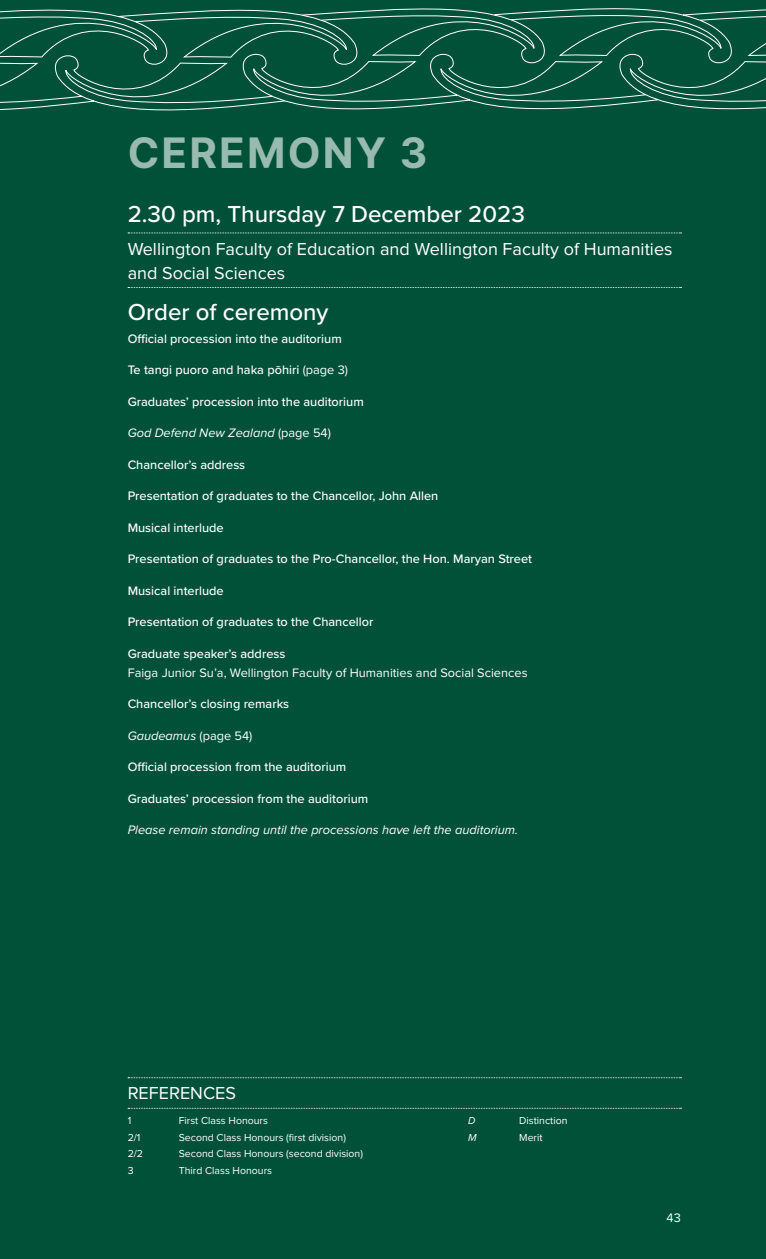
<style>
.page{position:relative;width:766px;height:1259px;background:#fff}
.page>*{position:absolute;margin:0;border:0;box-sizing:border-box;transform-origin:0 0}
.t1{font:700 42px "Inter";letter-spacing:.05em;color:#98baaf}
.t2{font:500 24px "Proxima Nova";color:#fff}
.t3{font:18px/24px "Proxima Nova";color:#fff}
.t4{font:500 12.75px "Proxima Nova";color:#fff}
.t5{font:italic 12.75px "Proxima Nova";color:#fff}
.t6{font:12.75px "Proxima Nova";color:#fff}
.t7{font:10.5px "Proxima Nova";color:#fff}
.t8{font:italic 10.5px "Proxima Nova";color:#fff}
.s1{font-weight:400}
.s2{font-style:normal}
</style>
<div class="page">
<div style="left:0;top:0;width:765px;height:1259px;background:#005138"></div>
<svg style="left:128px;top:1077px;width:553px;height:1px"></svg>
<svg style="left:128px;top:1108px;width:553px;height:1px"></svg>
<svg style="left:0;top:9px;width:237px;height:102px"></svg>
<svg style="left:237px;top:8px;width:528px;height:102px"></svg>
<svg style="left:128px;top:233px;width:553px;height:1px"></svg>
<svg style="left:128px;top:287px;width:553px;height:1px"></svg>
<h1 class="t1" style="left:128px;top:122px;width:301px">CEREMONY 3</h1>
<h2 class="t2" style="left:128px;top:196px;width:398px">2.30 pm, Thursday 7 December 2023</h2>
<h3 class="t3" style="left:128px;top:237px;width:546px">Wellington Faculty of Education and Wellington Faculty of Humanities and Social Sciences</h3>
<h2 class="t2" style="left:128px;top:294px;width:202px">Order of ceremony</h2>
<p class="t4" style="left:128px;top:329px;width:215px">Official procession into the auditorium</p>
<p class="t4" style="left:128px;top:360px;width:222px">Te tangi puoro and haka pōhiri <span class="s1">(page 3)</span></p>
<p class="t4" style="left:128px;top:392px;width:237px">Graduates’ procession into the auditorium</p>
<p class="t5" style="left:128px;top:427px;width:205px">God Defend New Zealand <span class="s2">(page 54)</span></p>
<p class="t4" style="left:128px;top:455px;width:119px">Chancellor’s address</p>
<p class="t4" style="left:128px;top:486px;width:312px">Presentation of graduates to the Chancellor, John Allen</p>
<p class="t4" style="left:128px;top:518px;width:97px">Musical interlude</p>
<p class="t4" style="left:128px;top:549px;width:406px">Presentation of graduates to the Pro-Chancellor, the Hon. Maryan Street</p>
<p class="t4" style="left:128px;top:581px;width:97px">Musical interlude</p>
<p class="t4" style="left:128px;top:612px;width:247px">Presentation of graduates to the Chancellor</p>
<p class="t4" style="left:128px;top:644px;width:159px">Graduate speaker’s address</p>
<p class="t6" style="left:128px;top:666px;width:401px">Faiga Junior Su’a, Wellington Faculty of Humanities and Social Sciences</p>
<p class="t4" style="left:128px;top:694px;width:163px">Chancellor’s closing remarks</p>
<p class="t5" style="left:128px;top:729px;width:126px">Gaudeamus <span class="s2">(page 54)</span></p>
<p class="t4" style="left:128px;top:757px;width:220px">Official procession from the auditorium</p>
<p class="t4" style="left:128px;top:789px;width:242px">Graduates’ procession from the auditorium</p>
<p class="t5" style="left:128px;top:824px;width:392px">Please remain standing until the processions have left the auditorium.</p>
<h3 class="t3" style="left:128px;top:1082px;width:110px">REFERENCES</h3>
<p class="t7" style="left:128px;top:1116px;width:5px">1</p>
<p class="t7" style="left:179px;top:1116px;width:91px">First Class Honours</p>
<p class="t8" style="left:468px;top:1116px;width:9px">D</p>
<p class="t7" style="left:519px;top:1116px;width:50px">Distinction</p>
<p class="t7" style="left:128px;top:1132px;width:14px">2/1</p>
<p class="t7" style="left:179px;top:1132px;width:169px">Second Class Honours (first division)</p>
<p class="t8" style="left:468px;top:1132px;width:10px">M</p>
<p class="t7" style="left:519px;top:1132px;width:25px">Merit</p>
<p class="t7" style="left:128px;top:1149px;width:17px">2/2</p>
<p class="t7" style="left:179px;top:1149px;width:186px">Second Class Honours (second division)</p>
<p class="t7" style="left:128px;top:1165px;width:7px">3</p>
<p class="t7" style="left:179px;top:1165px;width:95px">Third Class Honours</p>
<p class="t6" style="left:666px;top:1211px;width:16px">43</p>
</div>
